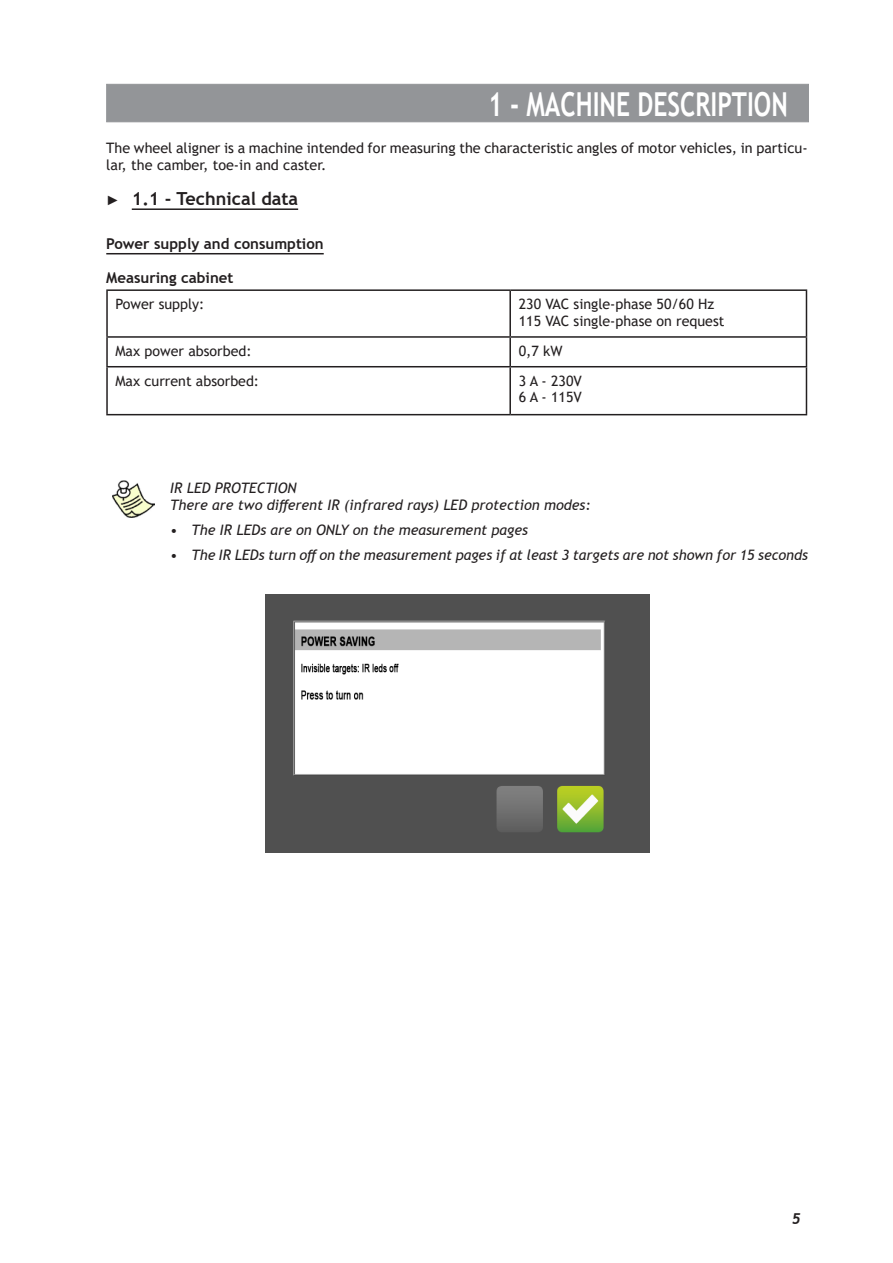
<style>
.page{position:relative;width:893px;height:1263px;background:#fff}
.page>*{position:absolute;margin:0;border:0;box-sizing:border-box;transform-origin:0 0}
.Capitolo{font:700 33px "Trebuchet MS";color:#fff;scale:.75 1}
.t1{font:700 18px "Trebuchet MS";color:#231f20}
.t2{font:700 15px "Trebuchet MS";color:#231f20}
.t3{font:italic 700 15px "Trebuchet";color:#231f20}
.NOTA_1{font:italic 14.4px "Trebuchet MS";color:#231f20}
.CORPO_TESTO{font:14.4px/16.5px "Trebuchet MS";color:#231f20}
.NOTA_1-2{font:14.25px "Trebuchet MS";color:#231f20}
.s1{font-family:"Arial";font-size:13.5px}
</style>
<div class="page">
<div style="left:106px;top:84px;width:703px;height:38px;background:#939598"></div>
<img style="left:113px;top:480px;width:41px;height:37px">
<img style="left:266px;top:594px;width:383px;height:258px">
<hr style="left:132px;top:208px;width:166px;height:2px;background:#231f20">
<hr style="left:106px;top:253px;width:218px;height:1px;background:#231f20">
<hr style="left:106px;top:289px;width:404px;height:2px;background:#231f20">
<hr style="left:510px;top:289px;width:297px;height:2px;background:#231f20">
<hr style="left:106px;top:336px;width:404px;height:2px;background:#231f20">
<hr style="left:510px;top:336px;width:297px;height:2px;background:#231f20">
<hr style="left:106px;top:366px;width:404px;height:1px;background:#231f20">
<hr style="left:510px;top:366px;width:297px;height:1px;background:#231f20">
<hr style="left:106px;top:414px;width:404px;height:1px;background:#231f20">
<hr style="left:510px;top:414px;width:297px;height:1px;background:#231f20">
<hr style="left:106px;top:291px;width:2px;height:45px;background:#231f20">
<hr style="left:106px;top:338px;width:2px;height:28px;background:#231f20">
<hr style="left:106px;top:367px;width:2px;height:47px;background:#231f20">
<hr style="left:509px;top:291px;width:2px;height:45px;background:#231f20">
<hr style="left:806px;top:291px;width:1px;height:45px;background:#231f20">
<hr style="left:509px;top:338px;width:2px;height:28px;background:#231f20">
<svg style="left:806px;top:338px;width:1px;height:28px"></svg>
<hr style="left:509px;top:367px;width:2px;height:47px;background:#231f20">
<hr style="left:806px;top:367px;width:1px;height:47px;background:#231f20">
<p class="Capitolo" style="left:488px;top:84px;width:401px">1 - MACHINE DESCRIPTION</p>
<p class="CORPO_TESTO" style="left:106px;top:140px;width:703px">The wheel aligner is a machine intended for measuring the characteristic angles of motor vehicles, in particu&shy;lar, the camber, toe-in and caster.</p>
<p class="t1" style="left:106px;top:187px;width:193px"><span class="s1">►</span> 1.1 - Technical data</p>
<p class="t2" style="left:106px;top:235px;width:219px">Power supply and consumption</p>
<p class="t2" style="left:106px;top:269px;width:129px">Measuring cabinet</p>
<p class="NOTA_1-2" style="left:116px;top:295px;width:91px">Power supply:</p>
<p class="NOTA_1-2" style="left:519px;top:295px;width:197px">230 VAC single-phase 50/60 Hz</p>
<p class="NOTA_1-2" style="left:519px;top:312px;width:207px">115 VAC single-phase on request</p>
<p class="NOTA_1-2" style="left:116px;top:342px;width:138px">Max power absorbed:</p>
<p class="NOTA_1-2" style="left:519px;top:342px;width:45px">0,7 kW</p>
<p class="NOTA_1-2" style="left:116px;top:372px;width:145px">Max current absorbed:</p>
<p class="NOTA_1-2" style="left:519px;top:372px;width:65px">3 A - 230V</p>
<p class="NOTA_1-2" style="left:519px;top:388px;width:65px">6 A - 115V</p>
<p class="NOTA_1" style="left:170px;top:479px;width:128px">IR LED PROTECTION</p>
<p class="NOTA_1" style="left:170px;top:496px;width:422px">There are two different IR (infrared rays) LED protection modes:</p>
<p class="NOTA_1" style="left:170px;top:521px;width:359px">• The IR LEDs are on ONLY on the measurement pages</p>
<p class="NOTA_1" style="left:170px;top:546px;width:639px">• The IR LEDs turn off on the measurement pages if at least 3 targets are not shown for 15 seconds</p>
<p class="t3" style="left:792px;top:1209px;width:10px">5</p>
</div>
